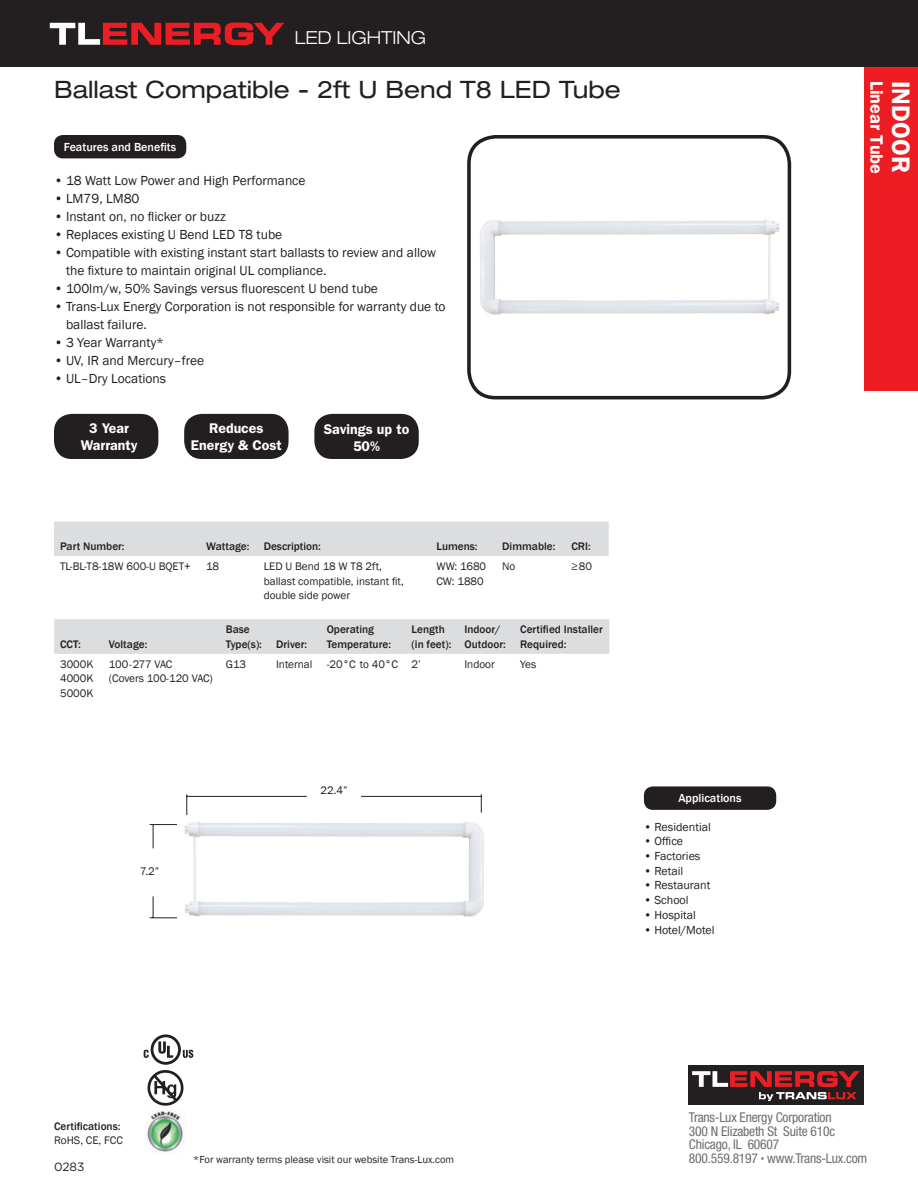
<style>
.page{position:relative;width:918px;height:1188px;background:#fff}
.page>*{position:absolute;margin:0;border:0;box-sizing:border-box;transform-origin:0 0}
.t1{font:600 25.5px "Franklin Gothic";color:#fff}
.Body{font:expanded 24px "Helvetica Neue";color:#231f20}
.t2{font:300 expanded 18px "Helvetica Neue";color:#fff}
.t3{font:600 18px "Franklin Gothic";color:#fff}
.Paragraph{font:600 14.1px/16.5px "Franklin Gothic";color:#fff;text-align:center}
.Paragraph-2{font:13.5px "Franklin Gothic";color:#231f20}
.t4{font:condensed 13.5px/13.5px "Helvetica Neue";letter-spacing:-.015em;color:#6c6d70}
.t5{font:12px "Franklin Gothic";color:#231f20}
.t6{font:500 12px "Franklin Gothic";color:#fff}
.t7{font:12px "Gotham";color:#231f20}
.Body-2{font:11.25px/14.7px "Franklin Gothic";color:#231f20}
.Body-3{font:500 11.25px/14.7px "Franklin Gothic";color:#231f20}
.Body-4{font:11.25px "Franklin Gothic";letter-spacing:-.03em;color:#231f20}
.Paragraph-3{font:10.5px "Franklin Gothic";color:#231f20}
.s1{font-size:7.05px}
</style>
<div class="page">
<div style="left:0;top:0;width:918px;height:67px;background:#231f20"></div>
<svg style="left:50px;top:23px;width:234px;height:22px"></svg>
<div style="left:688px;top:1065px;width:176px;height:40px;background:#231f20"></div>
<svg style="left:692px;top:1071px;width:168px;height:30px"></svg>
<div style="left:864px;top:67px;width:54px;height:324px;background:#ee1d23"></div>
<img style="left:480px;top:220px;width:300px;height:95px">
<div style="left:467px;top:135px;width:324px;height:264px;border:4px solid #231f20;border-radius:27px"></div>
<div style="left:644px;top:786px;width:132px;height:24px;background:#231f20;border-radius:9px"></div>
<div style="left:54px;top:414px;width:104px;height:45px;background:#231f20;border-radius:18px"></div>
<div style="left:184px;top:414px;width:105px;height:45px;background:#231f20;border-radius:18px"></div>
<div style="left:314px;top:414px;width:105px;height:45px;background:#231f20;border-radius:18px"></div>
<div style="left:54px;top:135px;width:132px;height:23px;background:#231f20;border-radius:9px"></div>
<div style="left:54px;top:619px;width:555px;height:35px;background:#dcdddf"></div>
<div style="left:54px;top:521px;width:555px;height:35px;background:#dcdddf"></div>
<svg style="left:144px;top:1034px;width:49px;height:72px"></svg>
<img style="left:147px;top:1111px;width:36px;height:41px">
<svg style="left:481px;top:794px;width:1px;height:19px"></svg>
<hr style="left:361px;top:796px;width:120px;height:1px;background:#231f20">
<hr style="left:187px;top:796px;width:120px;height:1px;background:#231f20">
<svg style="left:187px;top:794px;width:1px;height:21px"></svg>
<svg style="left:150px;top:896px;width:27px;height:23px"></svg>
<svg style="left:150px;top:824px;width:27px;height:24px"></svg>
<img style="left:184px;top:822px;width:300px;height:95px">
<h3 class="t2" style="left:295px;top:27px;width:133px">LED LIGHTING</h3>
<p class="Body" style="left:54px;top:75px;width:568px">Ballast Compatible - 2ft U Bend T8 LED Tube</p>
<p class="t6" style="left:64px;top:139px;width:114px">Features and Benefits</p>
<p class="Paragraph-2" style="left:54px;top:172px;width:253px">• 18 Watt Low Power and High Performance</p>
<p class="Paragraph-2" style="left:54px;top:190px;width:87px">• LM79, LM80</p>
<p class="Paragraph-2" style="left:54px;top:208px;width:173px">• Instant on, no flicker or buzz</p>
<p class="Paragraph-2" style="left:54px;top:226px;width:230px">• Replaces existing U Bend LED T8 tube</p>
<p class="Paragraph-2" style="left:54px;top:244px;width:384px">• Compatible with existing instant start ballasts to review and allow</p>
<p class="Paragraph-2" style="left:66px;top:262px;width:262px">the fixture to maintain original UL compliance.</p>
<p class="Paragraph-2" style="left:54px;top:280px;width:325px">• 100lm/w, 50% Savings versus fluorescent U bend tube</p>
<p class="Paragraph-2" style="left:54px;top:298px;width:393px">• Trans-Lux Energy Corporation is not responsible for warranty due to</p>
<p class="Paragraph-2" style="left:66px;top:316px;width:82px">ballast failure.</p>
<p class="Paragraph-2" style="left:54px;top:334px;width:112px">• 3 Year Warranty*</p>
<p class="Paragraph-2" style="left:54px;top:352px;width:152px">• UV, IR and Mercury–free</p>
<p class="Paragraph-2" style="left:54px;top:370px;width:114px">• UL–Dry Locations</p>
<p class="Paragraph" style="left:89px;top:420px;width:41px">3 Year</p>
<p class="Paragraph" style="left:81px;top:437px;width:58px">Warranty</p>
<p class="Paragraph" style="left:209px;top:420px;width:56px">Reduces</p>
<p class="Paragraph" style="left:191px;top:437px;width:92px">Energy &amp; Cost</p>
<p class="Paragraph" style="left:324px;top:421px;width:87px">Savings up to<br>50%</p>
<p class="Body-3" style="left:60px;top:539px;width:66px">Part Number:</p>
<p class="Body-3" style="left:206px;top:539px;width:45px">Wattage:</p>
<p class="Body-3" style="left:264px;top:539px;width:59px">Description:</p>
<p class="Body-3" style="left:436px;top:539px;width:43px">Lumens:</p>
<p class="Body-3" style="left:502px;top:539px;width:55px">Dimmable:</p>
<p class="Body-3" style="left:571px;top:539px;width:21px">CRI:</p>
<p class="Body-2" style="left:60px;top:559px;width:132px">TL-BL-T8-18W 600-U BQET+</p>
<p class="Body-2" style="left:206px;top:559px;width:15px">18</p>
<p class="Body-2" style="left:264px;top:559px;width:142px">LED U Bend 18 W T8 2ft, ballast compatible, instant fit, double side power</p>
<p class="Body-2" style="left:436px;top:559px;width:51px">WW: 1680</p>
<p class="Body-2" style="left:502px;top:559px;width:15px">No</p>
<p class="Body-2" style="left:571px;top:559px;width:22px">≥80</p>
<p class="Body-2" style="left:436px;top:574px;width:49px">CW: 1880</p>
<p class="Body-3" style="left:60px;top:637px;width:22px">CCT:</p>
<p class="Body-3" style="left:109px;top:637px;width:40px">Voltage:</p>
<p class="Body-3" style="left:226px;top:622px;width:38px">Base<br>Type(s):</p>
<p class="Body-3" style="left:276px;top:637px;width:33px">Driver:</p>
<p class="Body-3" style="left:327px;top:622px;width:49px">Operating</p>
<p class="Body-3" style="left:327px;top:637px;width:66px">Temperature:</p>
<p class="Body-3" style="left:412px;top:622px;width:35px">Length</p>
<p class="Body-3" style="left:412px;top:637px;width:41px">(in feet):</p>
<p class="Body-3" style="left:464px;top:622px;width:43px">Indoor/<br>Outdoor:</p>
<p class="Body-3" style="left:520px;top:622px;width:84px">Certified Installer<br>Required:</p>
<p class="Body-2" style="left:60px;top:657px;width:35px">3000K</p>
<p class="Body-2" style="left:60px;top:672px;width:35px">4000K</p>
<p class="Body-2" style="left:60px;top:686px;width:35px">5000K</p>
<p class="Body-4" style="left:109px;top:657px;width:65px">100-277 VAC</p>
<p class="Body-2" style="left:109px;top:672px;width:106px">(Covers 100-120 VAC)</p>
<p class="Body-2" style="left:226px;top:657px;width:22px">G13</p>
<p class="Body-2" style="left:276px;top:657px;width:38px">Internal</p>
<p class="Body-2" style="left:327px;top:657px;width:73px">-20°C to 40°C</p>
<p class="Body-2" style="left:412px;top:657px;width:11px">2’</p>
<p class="Body-2" style="left:464px;top:657px;width:32px">Indoor</p>
<p class="Body-2" style="left:520px;top:657px;width:18px">Yes</p>
<p class="Body-2" style="left:140px;top:864px;width:21px">7.2”</p>
<p class="Body-2" style="left:320px;top:783px;width:29px">22.4”</p>
<p class="t6" style="left:678px;top:791px;width:65px">Applications</p>
<p class="t5" style="left:644px;top:819px;width:68px">• Residential</p>
<p class="t5" style="left:644px;top:834px;width:41px">• Office</p>
<p class="t5" style="left:644px;top:849px;width:58px">• Factories</p>
<p class="t5" style="left:644px;top:863px;width:41px">• Retail</p>
<p class="t5" style="left:644px;top:878px;width:68px">• Restaurant</p>
<p class="t5" style="left:644px;top:893px;width:46px">• School</p>
<p class="t5" style="left:644px;top:907px;width:53px">• Hospital</p>
<p class="t5" style="left:644px;top:922px;width:72px">• Hotel/Motel</p>
<p class="t3" style="left:887px;top:81px;width:95px;rotate:90deg">Linear Tube</p>
<p class="t1" style="left:916px;top:81px;width:93px;rotate:90deg">INDOOR</p>
<p class="Body-3" style="left:54px;top:1119px;width:68px">Certifications:</p>
<p class="Body-2" style="left:54px;top:1133px;width:70px">RoHS, CE, FCC</p>
<p class="t7" style="left:54px;top:1159px;width:32px">0283</p>
<p class="Paragraph-3" style="left:193px;top:1153px;width:262px">*For warranty terms please visit our website Trans-Lux.com</p>
<p class="t4" style="left:689px;top:1110px;width:180px">Trans-Lux Energy Corporation<br>300 N Elizabeth St Suite 610c<br>Chicago, IL 60607<br>800.559.8197 <span class="s1">•</span> www.Trans-Lux.com</p>
</div>
